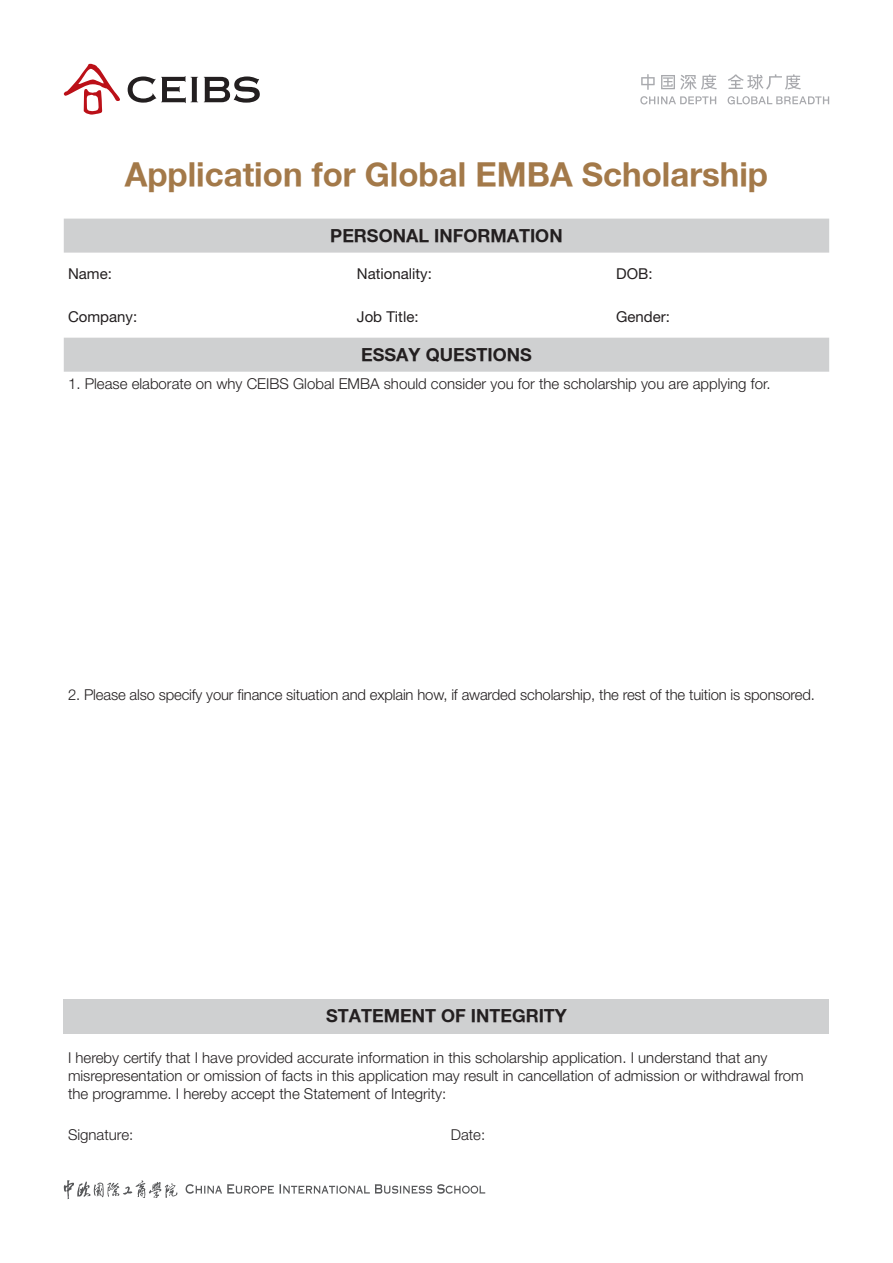
<style>
.page{position:relative;width:893px;height:1263px;background:#fff}
.page>*{position:absolute;margin:0;border:0;box-sizing:border-box;transform-origin:0 0}
.t1{font:700 33px "Helvetica Neue";color:#a37949}
.t2{font:700 18px "Helvetica Neue";color:#231f20}
.t3{font:300 15px/18px "Helvetica Neue";color:#231f20}
.t4{font:15px "Helvetica Neue";color:#231f20}
</style>
<div class="page">
<svg style="left:64px;top:219px;width:765px;height:153px"></svg>
<div style="left:64px;top:999px;width:765px;height:34px;background:#cfd0d1"></div>
<svg style="left:64px;top:1180px;width:113px;height:19px"></svg>
<svg style="left:186px;top:1184px;width:299px;height:10px"></svg>
<svg style="left:640px;top:96px;width:189px;height:8px"></svg>
<svg style="left:641px;top:74px;width:160px;height:16px"></svg>
<svg style="left:63px;top:64px;width:57px;height:51px"></svg>
<svg style="left:128px;top:76px;width:70px;height:27px"></svg>
<svg style="left:204px;top:76px;width:56px;height:27px"></svg>
<h1 class="t1" style="left:125px;top:153px;width:645px">Application for Global EMBA Scholarship</h1>
<p class="t2" style="left:330px;top:224px;width:234px">PERSONAL INFORMATION</p>
<p class="t4" style="left:68px;top:268px;width:45px">Name:</p>
<p class="t4" style="left:357px;top:268px;width:77px">Nationality:</p>
<p class="t4" style="left:616px;top:268px;width:38px">DOB:</p>
<p class="t4" style="left:68px;top:311px;width:71px">Company:</p>
<p class="t4" style="left:357px;top:311px;width:63px">Job Title:</p>
<p class="t4" style="left:616px;top:311px;width:55px">Gender:</p>
<p class="t2" style="left:361px;top:344px;width:172px">ESSAY QUESTIONS</p>
<p class="t3" style="left:68px;top:376px;width:704px">1. Please elaborate on why CEIBS Global EMBA should consider you for the scholarship you are applying for.</p>
<p class="t3" style="left:68px;top:687px;width:748px">2. Please also specify your finance situation and explain how, if awarded scholarship, the rest of the tuition is sponsored.</p>
<p class="t2" style="left:326px;top:1005px;width:242px">STATEMENT OF INTEGRITY</p>
<p class="t3" style="left:68px;top:1050px;width:737px">I hereby certify that I have provided accurate information in this scholarship application. I understand that any misrepresentation or omission of facts in this application may result in cancellation of admission or withdrawal from the programme. I hereby accept the Statement of Integrity:</p>
<p class="t3" style="left:68px;top:1127px;width:67px">Signature:</p>
<p class="t3" style="left:451px;top:1127px;width:36px">Date:</p>
</div>
